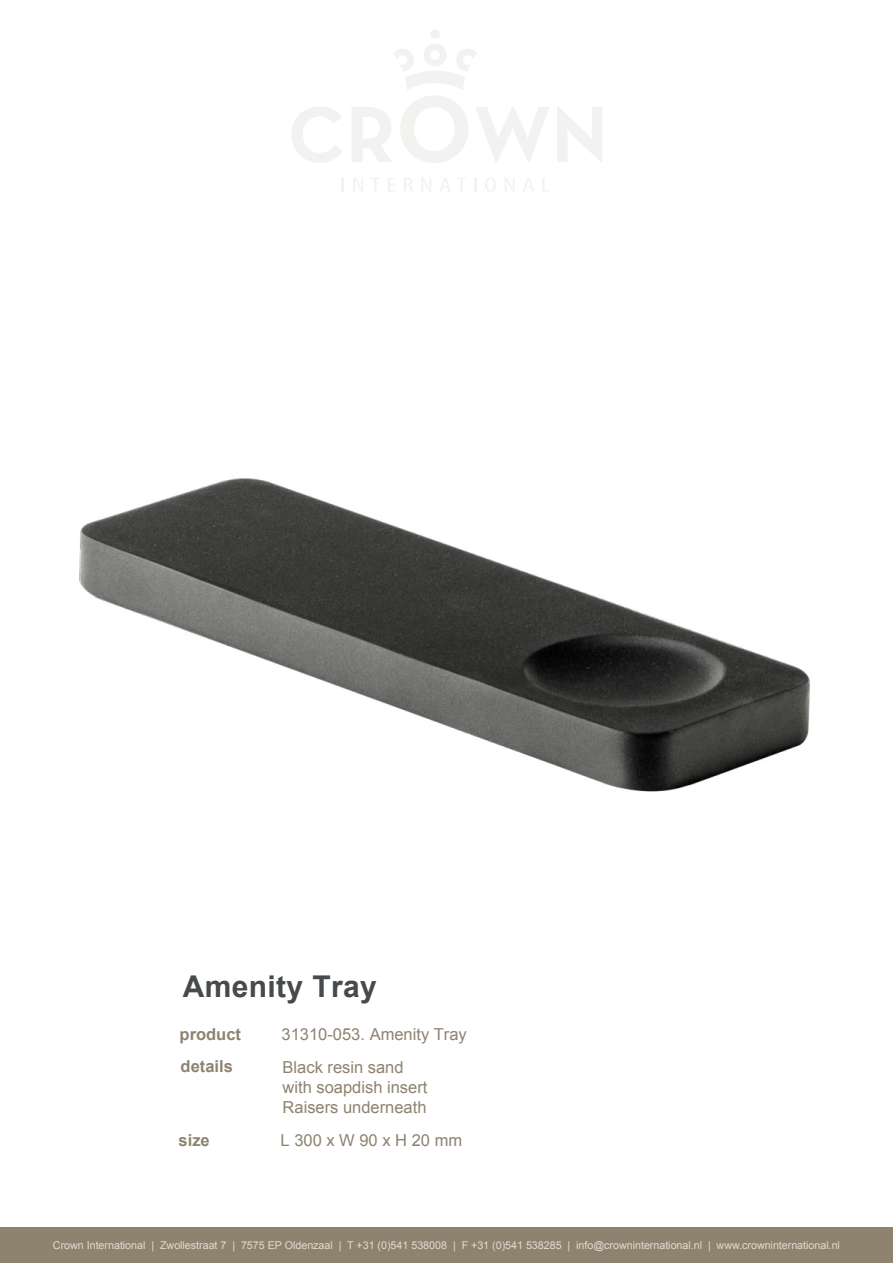
<style>
.page{position:relative;width:893px;height:1263px;background:#fff}
.page>*{position:absolute;margin:0;border:0;box-sizing:border-box;transform-origin:0 0}
.t1{font:700 30px "Arial";letter-spacing:.01em;color:#464a4d}
.t2{font:16.5px/19.8px "Arial";color:#8d836f}
.t3{font:700 16.5px "Arial";color:#8d836f}
.t4{font:10.8px "Arial";letter-spacing:-.005em;color:#e4dad1}
</style>
<div class="page">
<div style="left:0;top:1227px;width:893px;height:36px;background:#8d836f"></div>
<img style="left:79px;top:30px;width:731px;height:762px">
<h1 class="t1" style="left:183px;top:975px;width:196px">Amenity Tray</h1>
<h2 class="t3" style="left:180px;top:1028px;width:63px">product</h2>
<h2 class="t2" style="left:282px;top:1026px;width:187px">31310-053. Amenity Tray</h2>
<h2 class="t3" style="left:181px;top:1060px;width:54px">details</h2>
<h2 class="t2" style="left:283px;top:1059px;width:146px">Black resin sand with soapdish insert<br>Raisers underneath</h2>
<h2 class="t3" style="left:179px;top:1134px;width:33px">size</h2>
<h2 class="t2" style="left:281px;top:1131px;width:183px">L 300 x W 90 x H 20 mm</h2>
<p class="t4" style="left:53px;top:1241px;width:788px">Crown International | Zwollestraat 7 | 7575 EP Oldenzaal | T +31 (0)541 538008 | F +31 (0)541 538285 | info@crowninternational.nl | www.crowninternational.nl</p>
</div>
